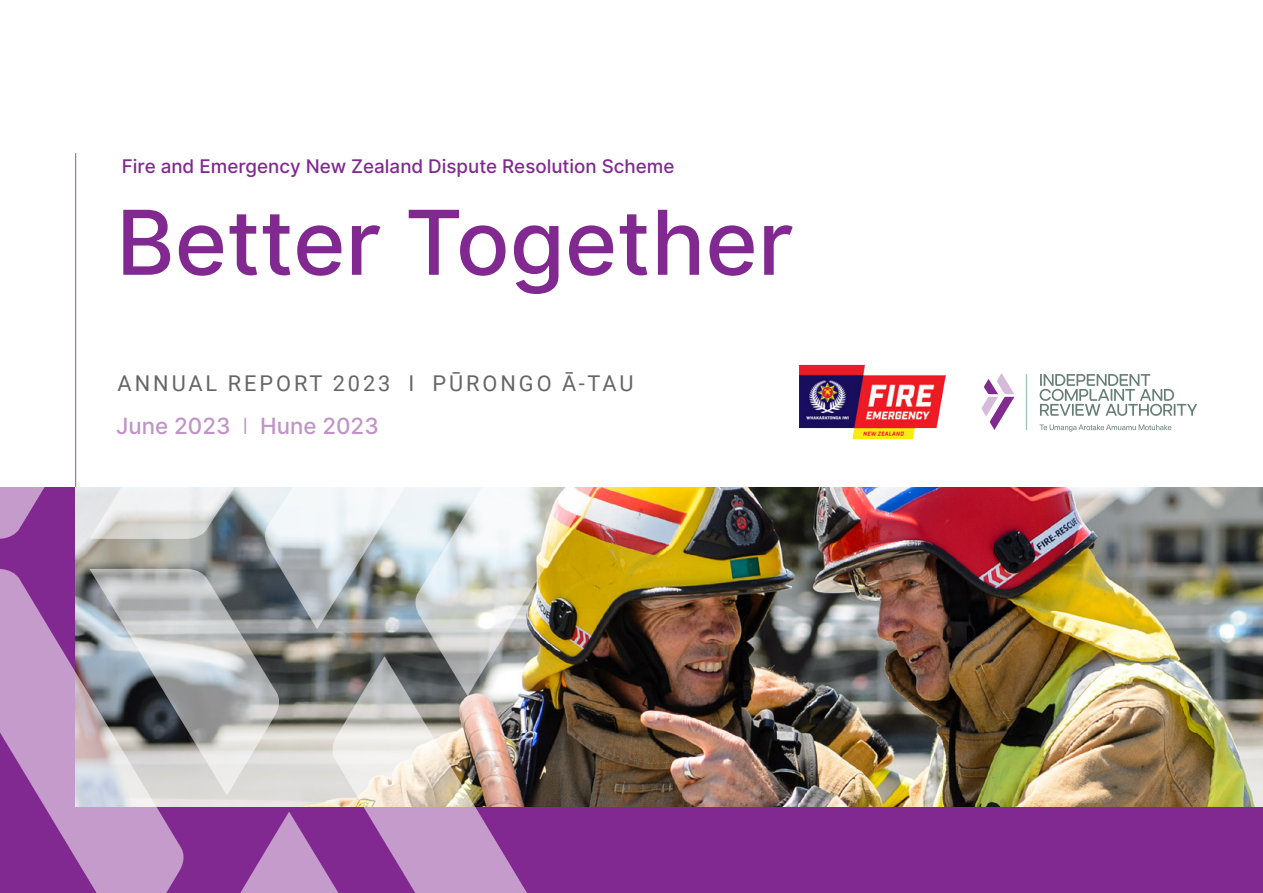
<style>
.page{position:relative;width:1263px;height:893px;background:#fff}
.page>*{position:absolute;margin:0;border:0;box-sizing:border-box;transform-origin:0 0}
.t1{font:500 89.4px "Inter";color:#812990}
.t2{font:500 22.35px "Inter";color:#c094c7}
.t3{font:21.75px "Roboto";letter-spacing:.135em;color:#666}
.t4{font:500 18.75px "Inter";color:#812990}
.s1{font-family:"Inter Light BETA";font-weight:400}
</style>
<div class="page">
<div style="left:0;top:487px;width:1263px;height:406px;background:#812990"></div>
<hr style="left:75px;top:153px;width:1px;height:425px;background:#812990">
<img style="left:614px;top:487px;width:649px;height:319px">
<img style="left:0;top:487px;width:614px;height:406px">
<hr style="left:1026px;top:374px;width:1px;height:56px;background:#9abfb5">
<svg style="left:1039px;top:374px;width:158px;height:42px"></svg>
<svg style="left:1039px;top:425px;width:132px;height:7px"></svg>
<svg style="left:982px;top:373px;width:32px;height:57px"></svg>
<img style="left:799px;top:364px;width:146px;height:76px">
<p class="t4" style="left:122px;top:153px;width:554px">Fire and Emergency New Zealand Dispute Resolution Scheme</p>
<h1 class="t1" style="left:116px;top:177px;width:679px">Better Together</h1>
<p class="t3" style="left:118px;top:368px;width:517px">ANNUAL REPORT 2023 I PŪRONGO Ā-TAU</p>
<p class="t2" style="left:116px;top:409px;width:264px">June 2023 <span class="s1">I</span> Hune 2023</p>
</div>
